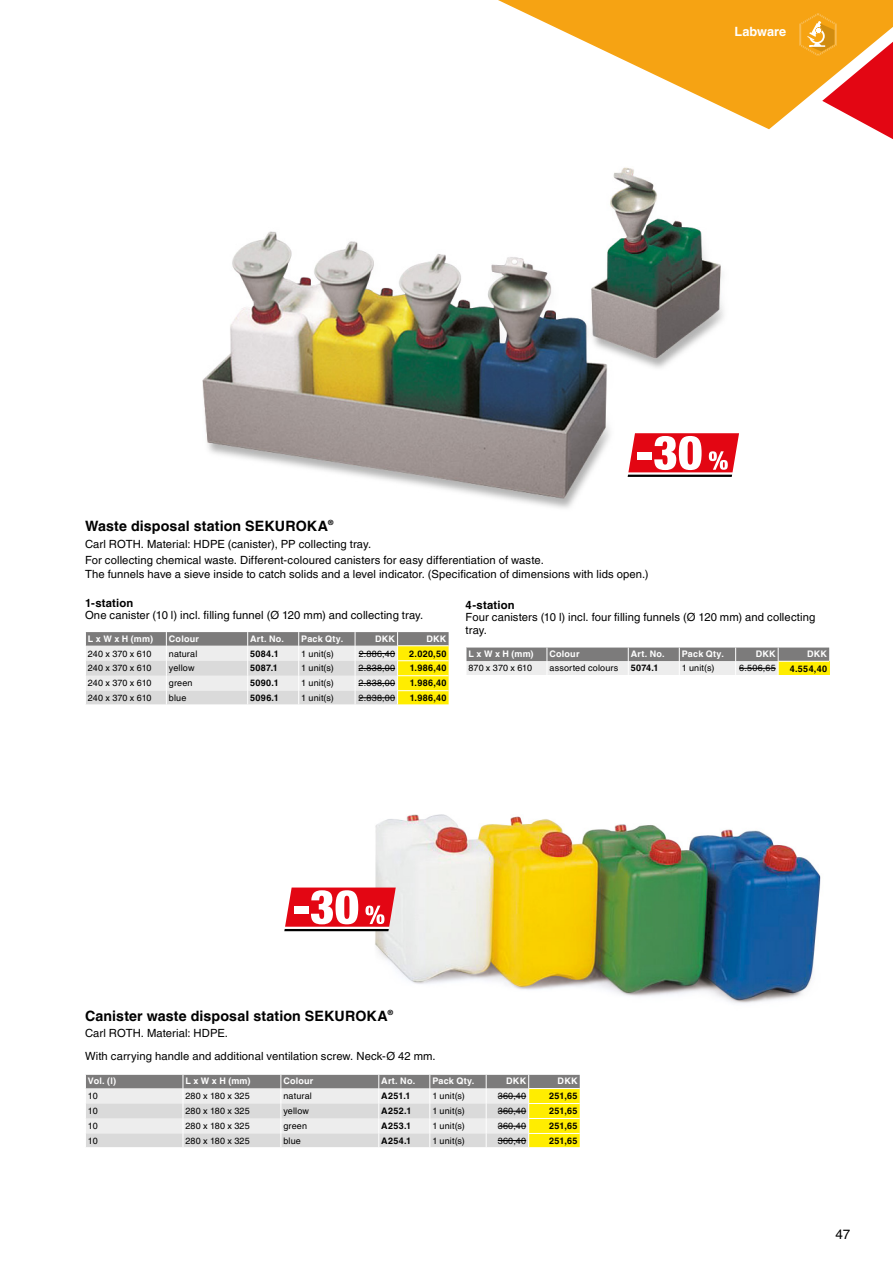
<style>
.page{position:relative;width:893px;height:1263px;background:#fff}
.page>*{position:absolute;margin:0;border:0;box-sizing:border-box;transform-origin:0 0}
.DE_Produktbezeichnun{font:700 14.25px "Helvetica LT Pro";letter-spacing:.01em;color:#000}
.t1{font:13.5px "Helvetica LT Pro";color:#000}
.t2{font:700 12.75px "Helvetica LT Pro";color:#fff}
.DE_00_Basisformat{font:11.25px/13.5px "Helvetica LT Pro";letter-spacing:.01em;color:#000}
.DE_Produktbezeichnun-2{font:700 11.25px "Helvetica LT Pro";letter-spacing:.015em;color:#000}
.TabKoerperLinks{font:9px "Helvetica LT Pro";letter-spacing:.02em;color:#000}
.TabKopfLinksWeiß{font:700 9px "Helvetica LT Pro";letter-spacing:.025em;color:#fff}
.TabStreichpreis{font:9px "Helvetica LT Pro";letter-spacing:.03em;color:#000}
.TabSonderpreis{font:700 9px "Helvetica LT Pro";letter-spacing:.04em;color:#000}
.TabBestNr{font:700 9px "Helvetica LT Pro";letter-spacing:.035em;color:#000}
.TabKoerperLinks-2{font:9px "Helvetica LT Pro";color:#000}
.TabKopfRechtsWeiß{font:700 9px "Helvetica LT Pro";letter-spacing:.025em;color:#fff}
</style>
<div class="page">
<svg style="left:498px;top:0;width:395px;height:129px;fill:#f6a313"></svg>
<svg style="left:799px;top:13px;width:94px;height:126px"></svg>
<img style="left:202px;top:167px;width:531px;height:341px">
<img style="left:374px;top:814px;width:447px;height:190px">
<svg style="left:85px;top:632px;width:364px;height:72px;background:#d4d2b9"></svg>
<hr style="left:359px;top:653px;width:36px;height:1px;background:#000">
<hr style="left:359px;top:668px;width:36px;height:1px;background:#000">
<hr style="left:359px;top:683px;width:36px;height:1px;background:#000">
<hr style="left:359px;top:697px;width:36px;height:1px;background:#000">
<svg style="left:466px;top:647px;width:363px;height:28px;background:#b9b7a7"></svg>
<hr style="left:739px;top:668px;width:37px;height:1px;background:#000">
<svg style="left:85px;top:1075px;width:495px;height:72px;background:#d3d1bf"></svg>
<hr style="left:628px;top:472px;width:104px;height:3px;background:#fff">
<hr style="left:628px;top:475px;width:104px;height:2px;background:#000">
<svg style="left:628px;top:433px;width:111px;height:39px"></svg>
<hr style="left:285px;top:927px;width:104px;height:2px;background:#fff">
<hr style="left:284px;top:929px;width:105px;height:2px;background:#000">
<svg style="left:285px;top:887px;width:111px;height:40px"></svg>
<p class="t2" style="left:735px;top:24px;width:53px">Labware</p>
<p class="DE_Produktbezeichnun" style="left:85px;top:517px;width:250px">Waste disposal station SEKUROKA<sup>®</sup></p>
<p class="DE_00_Basisformat" style="left:85px;top:537px;width:288px">Carl ROTH. Material: HDPE (canister), PP collecting tray.</p>
<p class="DE_00_Basisformat" style="left:85px;top:553px;width:565px">For collecting chemical waste. Different-coloured canisters for easy differentiation of waste.<br>The funnels have a sieve inside to catch solids and a level indicator. (Specification of dimensions with lids open.)</p>
<p class="DE_Produktbezeichnun-2" style="left:85px;top:596px;width:50px">1-station</p>
<p class="DE_00_Basisformat" style="left:85px;top:608px;width:340px">One canister (10 l) incl. filling funnel (Ø 120 mm) and collecting tray.</p>
<p class="TabKopfLinksWeiß" style="left:88px;top:633px;width:67px">L x W x H (mm)</p>
<p class="TabKopfLinksWeiß" style="left:169px;top:633px;width:32px">Colour</p>
<p class="TabKopfLinksWeiß" style="left:250px;top:633px;width:35px">Art. No.</p>
<p class="TabKopfLinksWeiß" style="left:301px;top:633px;width:44px">Pack Qty.</p>
<p class="TabKopfRechtsWeiß" style="left:375px;top:633px;width:21px">DKK</p>
<p class="TabKopfRechtsWeiß" style="left:426px;top:633px;width:21px">DKK</p>
<p class="TabKoerperLinks-2" style="left:88px;top:648px;width:65px">240 x 370 x 610</p>
<p class="TabKoerperLinks" style="left:169px;top:648px;width:30px">natural</p>
<p class="TabBestNr" style="left:250px;top:648px;width:30px">5084.1</p>
<p class="TabKoerperLinks" style="left:301px;top:648px;width:34px">1 unit(s)</p>
<p class="TabStreichpreis" style="left:359px;top:648px;width:38px">2.886,40</p>
<p class="TabSonderpreis" style="left:409px;top:648px;width:39px">2.020,50</p>
<p class="TabKoerperLinks-2" style="left:88px;top:663px;width:65px">240 x 370 x 610</p>
<p class="TabKoerperLinks" style="left:169px;top:663px;width:27px">yellow</p>
<p class="TabBestNr" style="left:250px;top:663px;width:29px">5087.1</p>
<p class="TabKoerperLinks" style="left:301px;top:663px;width:34px">1 unit(s)</p>
<p class="TabStreichpreis" style="left:359px;top:663px;width:38px">2.838,00</p>
<p class="TabSonderpreis" style="left:410px;top:663px;width:38px">1.986,40</p>
<p class="TabKoerperLinks-2" style="left:88px;top:678px;width:65px">240 x 370 x 610</p>
<p class="TabKoerperLinks" style="left:169px;top:678px;width:25px">green</p>
<p class="TabBestNr" style="left:250px;top:678px;width:30px">5090.1</p>
<p class="TabKoerperLinks" style="left:301px;top:678px;width:34px">1 unit(s)</p>
<p class="TabStreichpreis" style="left:359px;top:678px;width:38px">2.838,00</p>
<p class="TabSonderpreis" style="left:410px;top:678px;width:38px">1.986,40</p>
<p class="TabKoerperLinks-2" style="left:88px;top:692px;width:65px">240 x 370 x 610</p>
<p class="TabKoerperLinks" style="left:169px;top:692px;width:19px">blue</p>
<p class="TabBestNr" style="left:250px;top:692px;width:30px">5096.1</p>
<p class="TabKoerperLinks" style="left:301px;top:692px;width:34px">1 unit(s)</p>
<p class="TabStreichpreis" style="left:359px;top:692px;width:38px">2.838,00</p>
<p class="TabSonderpreis" style="left:410px;top:693px;width:38px">1.986,40</p>
<p class="DE_Produktbezeichnun-2" style="left:466px;top:598px;width:51px">4-station</p>
<p class="DE_00_Basisformat" style="left:466px;top:610px;width:351px">Four canisters (10 l) incl. four filling funnels (Ø 120 mm) and collecting tray.</p>
<p class="TabKopfLinksWeiß" style="left:468px;top:648px;width:67px">L x W x H (mm)</p>
<p class="TabKopfLinksWeiß" style="left:549px;top:648px;width:32px">Colour</p>
<p class="TabKopfLinksWeiß" style="left:631px;top:648px;width:35px">Art. No.</p>
<p class="TabKopfLinksWeiß" style="left:682px;top:648px;width:44px">Pack Qty.</p>
<p class="TabKopfRechtsWeiß" style="left:756px;top:648px;width:21px">DKK</p>
<p class="TabKopfRechtsWeiß" style="left:807px;top:648px;width:21px">DKK</p>
<p class="TabKoerperLinks" style="left:468px;top:663px;width:65px">870 x 370 x 610</p>
<p class="TabKoerperLinks" style="left:549px;top:663px;width:70px">assorted colours</p>
<p class="TabBestNr" style="left:631px;top:663px;width:29px">5074.1</p>
<p class="TabKoerperLinks" style="left:682px;top:663px;width:34px">1 unit(s)</p>
<p class="TabStreichpreis" style="left:739px;top:663px;width:38px">6.506,65</p>
<p class="TabSonderpreis" style="left:790px;top:663px;width:39px">4.554,40</p>
<p class="DE_Produktbezeichnun" style="left:85px;top:1007px;width:309px">Canister waste disposal station SEKUROKA<sup>®</sup></p>
<p class="DE_00_Basisformat" style="left:85px;top:1026px;width:145px">Carl ROTH. Material: HDPE.</p>
<p class="DE_00_Basisformat" style="left:85px;top:1049px;width:352px">With carrying handle and additional ventilation screw. Neck-Ø 42 mm.</p>
<p class="TabKopfLinksWeiß" style="left:88px;top:1075px;width:30px">Vol. (l)</p>
<p class="TabKopfLinksWeiß" style="left:185px;top:1075px;width:67px">L x W x H (mm)</p>
<p class="TabKopfLinksWeiß" style="left:283px;top:1075px;width:32px">Colour</p>
<p class="TabKopfLinksWeiß" style="left:381px;top:1075px;width:35px">Art. No.</p>
<p class="TabKopfLinksWeiß" style="left:432px;top:1075px;width:44px">Pack Qty.</p>
<p class="TabKopfRechtsWeiß" style="left:506px;top:1075px;width:21px">DKK</p>
<p class="TabKopfRechtsWeiß" style="left:558px;top:1075px;width:21px">DKK</p>
<p class="TabKoerperLinks" style="left:88px;top:1091px;width:11px">10</p>
<p class="TabKoerperLinks" style="left:185px;top:1091px;width:66px">280 x 180 x 325</p>
<p class="TabKoerperLinks" style="left:283px;top:1091px;width:30px">natural</p>
<p class="TabBestNr" style="left:381px;top:1090px;width:31px">A251.1</p>
<p class="TabKoerperLinks" style="left:432px;top:1091px;width:34px">1 unit(s)</p>
<p class="TabStreichpreis" style="left:498px;top:1091px;width:30px">360,40</p>
<p class="TabSonderpreis" style="left:549px;top:1090px;width:30px">251,65</p>
<p class="TabKoerperLinks" style="left:88px;top:1106px;width:11px">10</p>
<p class="TabKoerperLinks" style="left:185px;top:1106px;width:66px">280 x 180 x 325</p>
<p class="TabKoerperLinks" style="left:283px;top:1106px;width:27px">yellow</p>
<p class="TabBestNr" style="left:381px;top:1105px;width:32px">A252.1</p>
<p class="TabKoerperLinks" style="left:432px;top:1106px;width:34px">1 unit(s)</p>
<p class="TabStreichpreis" style="left:498px;top:1106px;width:30px">360,40</p>
<p class="TabSonderpreis" style="left:549px;top:1105px;width:30px">251,65</p>
<p class="TabKoerperLinks" style="left:88px;top:1121px;width:11px">10</p>
<p class="TabKoerperLinks" style="left:185px;top:1121px;width:66px">280 x 180 x 325</p>
<p class="TabKoerperLinks" style="left:283px;top:1121px;width:25px">green</p>
<p class="TabBestNr" style="left:381px;top:1120px;width:31px">A253.1</p>
<p class="TabKoerperLinks" style="left:432px;top:1121px;width:34px">1 unit(s)</p>
<p class="TabStreichpreis" style="left:498px;top:1121px;width:30px">360,40</p>
<p class="TabSonderpreis" style="left:549px;top:1120px;width:30px">251,65</p>
<p class="TabKoerperLinks" style="left:88px;top:1135px;width:11px">10</p>
<p class="TabKoerperLinks" style="left:185px;top:1135px;width:66px">280 x 180 x 325</p>
<p class="TabKoerperLinks" style="left:283px;top:1135px;width:19px">blue</p>
<p class="TabBestNr" style="left:381px;top:1135px;width:31px">A254.1</p>
<p class="TabKoerperLinks" style="left:432px;top:1135px;width:34px">1 unit(s)</p>
<p class="TabStreichpreis" style="left:498px;top:1135px;width:30px">360,40</p>
<p class="TabSonderpreis" style="left:549px;top:1135px;width:30px">251,65</p>
<p class="t1" style="left:835px;top:1226px;width:17px">47</p>
</div>
